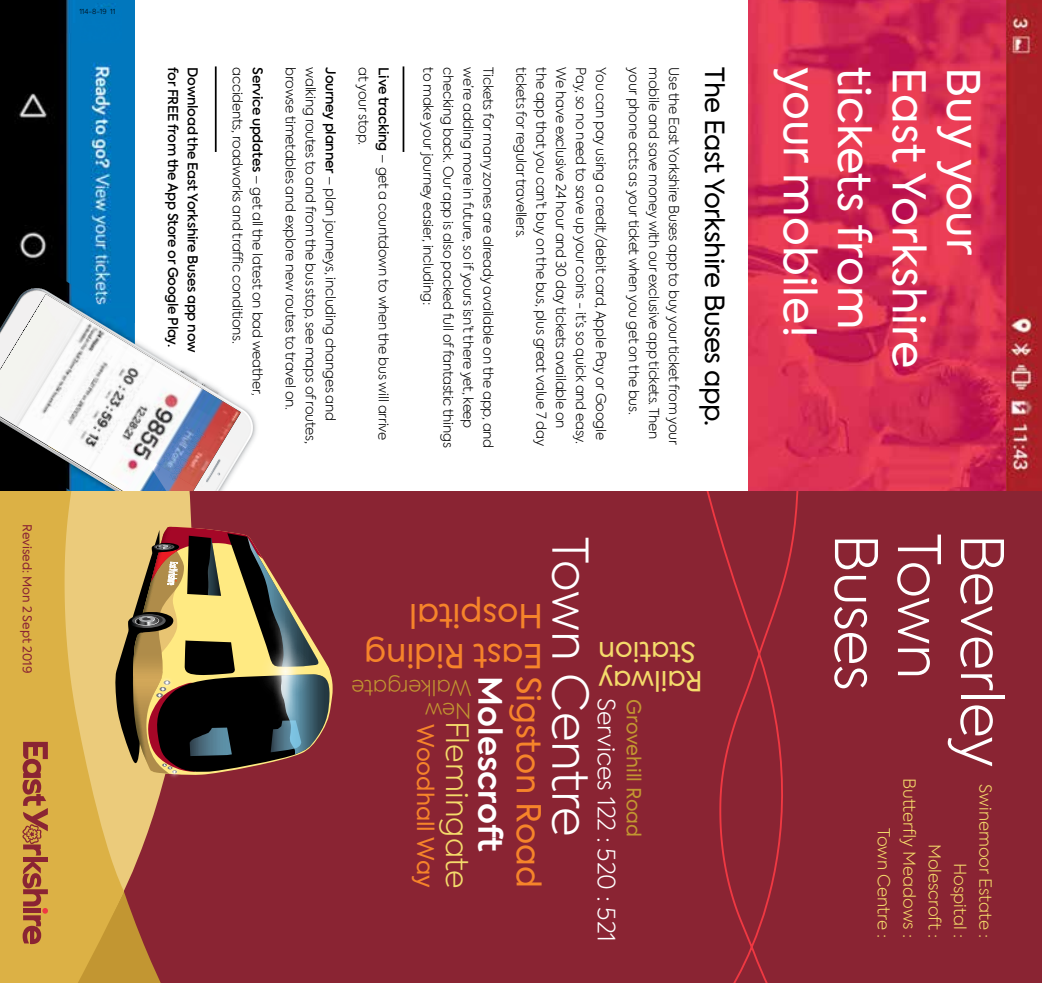
<style>
.page{position:relative;width:1042px;height:983px;background:#fff}
.page>*{position:absolute;margin:0;border:0;box-sizing:border-box;transform-origin:0 0}
.t1{font:300 58.27px "Axiforma";letter-spacing:-.01em;color:#fff}
.t2{font:300 48.82px "Axiforma";letter-spacing:-.005em;color:#fff}
.t3{font:44.8px/54.4px "Axiforma";color:#fff}
.t4{font:32.9px/39.6px "Axiforma";color:#f6842a}
.t5{font:600 32.02px "Axiforma";color:#fff}
.t6{font:300 30.45px "Axiforma";color:#f4db6b}
.t7{font:27.47px/29.8px "Axiforma";color:#f4db6b}
.t8{font:26.25px "Axiforma";letter-spacing:-.02em;color:#000}
.t9{font:300 23.8px "Axiforma";color:#fff}
.t10{font:22.93px "Axiforma";color:#f6842a}
.t11{font:300 21.35px/22.6px "Axiforma";color:#c29631}
.t12{font:19.43px "Axiforma";color:#c29631}
.t13{font:300 16.62px/25.4px "Axiforma";color:#f4db6b;text-align:right}
.t14{font:300 13.47px/19.9px "Axiforma";letter-spacing:-.02em;color:#000}
.t15{font:500 13.47px/19.9px "Axiforma";letter-spacing:-.02em;color:#000}
.t16{font:12.25px "Axiforma";color:#8a2433}
.t17{font:300 7px "Axiforma";color:#000}
.s1{font-weight:500}
</style>
<div class="page">
<img style="left:749px;top:0;width:257px;height:491px">
<img style="left:0;top:0;width:135px;height:256px">
<img style="left:73px;top:23px;width:56px;height:233px">
<img style="left:81px;top:7px;width:40px;height:35px">
<img style="left:1006px;top:0;width:36px;height:491px">
<img style="left:0;top:256px;width:135px;height:15px">
<svg style="left:0;top:271px;width:257px;height:220px"></svg>
<img style="left:180px;top:423px;width:26px;height:14px">
<img style="left:47px;top:316px;width:14px;height:11px">
<img style="left:60px;top:322px;width:16px;height:8px">
<img style="left:68px;top:330px;width:16px;height:8px">
<img style="left:83px;top:334px;width:15px;height:11px">
<hr style="left:215px;top:66px;width:2px;height:86px;background:#000">
<hr style="left:403px;top:66px;width:1px;height:86px;background:#000">
<div style="left:0;top:491px;width:1042px;height:491px;background:#8a2433"></div>
<svg style="left:706px;top:491px;width:93px;height:491px"></svg>
<svg style="left:143px;top:492px;width:48px;height:353px"></svg>
<svg style="left:0;top:492px;width:143px;height:490px;fill:#dcb145"></svg>
<svg style="left:166px;top:764px;width:16px;height:16px"></svg>
<img style="left:183px;top:518px;width:9px;height:274px">
<svg style="left:114px;top:526px;width:219px;height:249px"></svg>
<svg style="left:22px;top:741px;width:26px;height:202px"></svg>
<p class="t17" style="left:79px;top:7px;width:37px">114-8-19 11</p>
<p class="t16" style="left:35px;top:524px;width:151px;rotate:90deg">Revised: Mon 2 Sept 2019</p>
<p class="t15" style="left:203px;top:67px;width:286px;rotate:90deg">Download the East Yorkshire Buses app now for FREE from the App Store or Google Play.</p>
<p class="t14" style="left:268px;top:67px;width:330px;rotate:90deg"><span class="s1">Service updates</span> – get all the latest on bad weather, accidents, roadworks and traffic conditions.</p>
<p class="t14" style="left:340px;top:67px;width:377px;rotate:90deg"><span class="s1">Journey planner</span> – plan journeys, including changes and walking routes to and from the bus stop, see maps of routes, browse timetables and explore new routes to travel on.</p>
<p class="t14" style="left:393px;top:67px;width:374px;rotate:90deg"><span class="s1">Live tracking</span> – get a countdown to when the bus will arrive at your stop.</p>
<p class="t14" style="left:498px;top:67px;width:382px;rotate:90deg">Tickets for many zones are already available on the app, and we’re adding more in future, so if yours isn’t there yet, keep checking back. Our app is also packed full of fantastic things to make yourjourney easier, including:</p>
<p class="t14" style="left:611px;top:67px;width:380px;rotate:90deg">You can pay using a credit/debit card, Apple Pay or Google Pay, so no need to save up your coins - it’s so quick and easy.<br>We have exclusive 24 hour and 30 day tickets available on the app that you can’t buy on the bus, plus great value 7 day tickets for regular travellers.</p>
<p class="t14" style="left:684px;top:67px;width:379px;rotate:90deg">Use the East Yorkshire Buses app to buy your ticket from your mobile and save money with our exclusive app tickets. Then your phone acts as your ticket when you get on the bus.</p>
<h3 class="t8" style="left:731px;top:67px;width:360px;rotate:90deg">The East Yorkshire Buses app.</h3>
<h3 class="t4" style="left:543px;top:674px;width:180px;rotate:-180deg">East Riding<br>Hospital</h3>
<h3 class="t4" style="left:548px;top:676px;width:213px;rotate:90deg">Sigston Road</h3>
<h3 class="t11" style="left:472px;top:721px;width:122px;rotate:-180deg">New<br>Walkergate</h3>
<h3 class="t5" style="left:512px;top:676px;width:177px;rotate:90deg">Molescroft</h3>
<h3 class="t6" style="left:477px;top:720px;width:169px;rotate:90deg">Flemingate</h3>
<h3 class="t10" style="left:440px;top:723px;width:165px;rotate:90deg">Woodhall Way</h3>
<h2 class="t2" style="left:602px;top:537px;width:301px;rotate:90deg">Town Centre</h2>
<h3 class="t7" style="left:703px;top:695px;width:106px;rotate:-180deg">Railway<br>Station</h3>
<h3 class="t9" style="left:621px;top:697px;width:246px;rotate:90deg">Services 122 : 520 : 521</h3>
<h3 class="t12" style="left:646px;top:698px;width:140px;rotate:90deg">Grovehill Road</h3>
<h3 class="t3" style="left:990px;top:67px;width:302px;rotate:90deg">Buy your<br>East Yorkshire tickets from your mobile!</h3>
<h1 class="t1" style="left:893px;top:533px;width:158px;rotate:90deg">Buses</h1>
<h1 class="t1" style="left:956px;top:533px;width:147px;rotate:90deg">Town</h1>
<h1 class="t1" style="left:1019px;top:533px;width:235px;rotate:90deg">Beverley</h1>
<p class="t13" style="left:998px;top:777px;width:161px;rotate:90deg">Swinemoor Estate :<br>Hospital :<br>Molescroft :<br>Butterfly Meadows :<br>Town Centre :</p>
</div>
